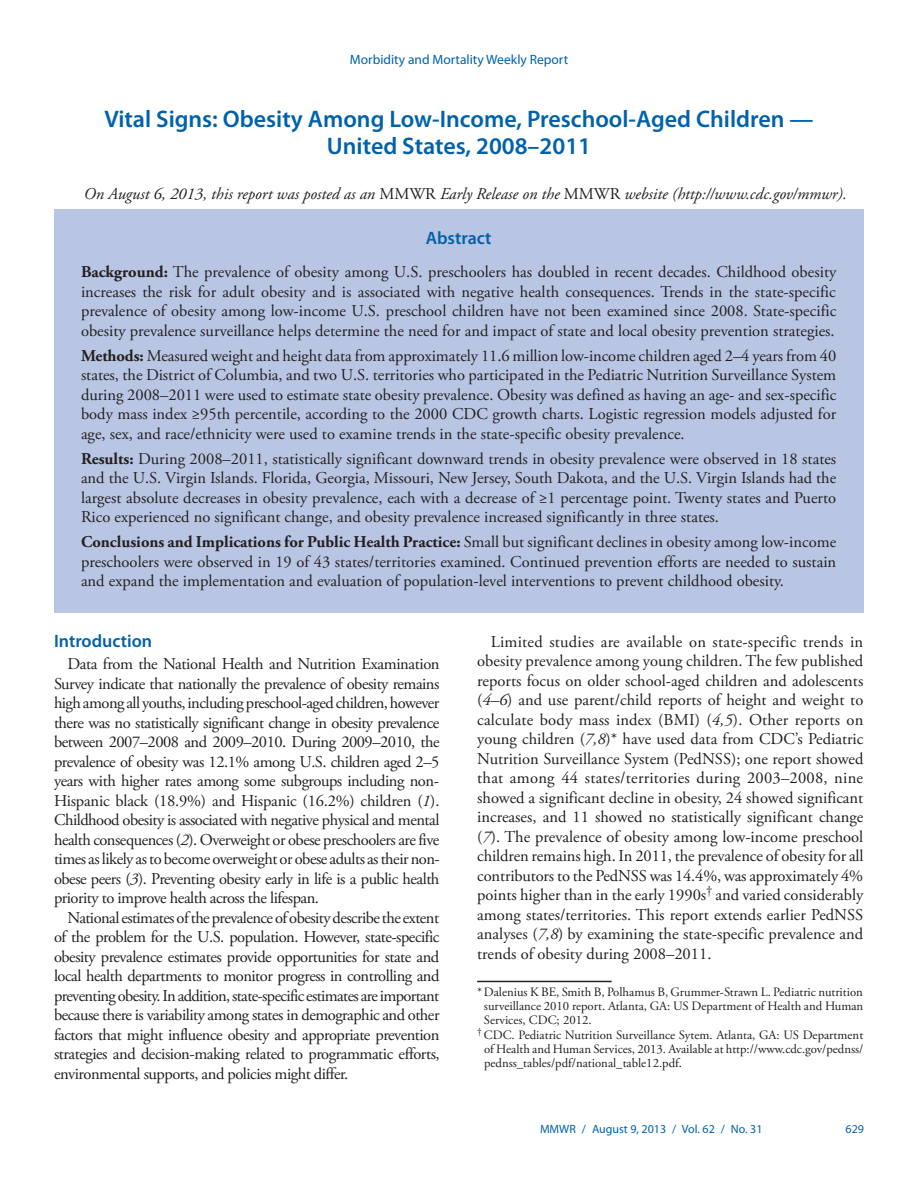
<style>
.page{position:relative;width:918px;height:1188px;background:#fff}
.page>*{position:absolute;margin:0;border:0;box-sizing:border-box;transform-origin:0 0}
.headline{font:600 24px/27px "Myriad Pro";color:#0161ab;text-align:center}
.headline2{font:600 18px "Myriad Pro";color:#0161ab}
.vital_signs_abstract{font:600 18px "Myriad Pro";color:#0161ab}
.body_copy{font:16.5px/19.5px "Adobe Garamond Pro";letter-spacing:-.03em;color:#231f20;text-align:justify}
.vital_signs_abstract-2{font:16.5px/19.5px "Adobe Garamond Pro";color:#231f20;text-align:justify}
.t1{font:italic 16.5px "Adobe Garamond Pro";color:#231f20}
.t2{font:13.5px "Myriad Pro";color:#0161ab}
.footnote_no_rule_tex{font:12.75px/14.2px "Adobe Garamond Pro";color:#231f20;text-align:justify}
.footnote_w_rule_text{font:12.75px/14.2px "Adobe Garamond Pro";color:#231f20;text-align:justify}
.t3{font:12px "Myriad Pro";color:#0161ab}
.s1{font-style:normal}
.s2{font-weight:700}
.s3{font-style:italic}
</style>
<div class="page">
<div style="left:54px;top:209px;width:809px;height:403px;background:#b8c6e3"></div>
<hr style="left:477px;top:981px;width:135px;height:1px;background:#231f20">
<p class="t2" style="left:350px;top:51px;width:220px">Morbidity and Mortality Weekly Report</p>
<p class="headline" style="left:104px;top:105px;width:711px">Vital Signs: Obesity Among Low-Income, Preschool-Aged Children —<br>United States, 2008–2011</p>
<p class="t1" style="left:84px;top:184px;width:765px">On August 6, 2013, this report was posted as an <span class="s1">MMWR</span> Early Release on the <span class="s1">MMWR</span> website (http://www.cdc.gov/mmwr).</p>
<p class="vital_signs_abstract" style="left:426px;top:227px;width:67px">Abstract</p>
<p class="vital_signs_abstract-2" style="left:81px;top:263px;width:757px"><span class="s2">Background:</span> The prevalence of obesity among U.S. preschoolers has doubled in recent decades. Childhood obesity increases the risk for adult obesity and is associated with negative health consequences. Trends in the state-specific prevalence of obesity among low-income U.S. preschool children have not been examined since 2008. State-specific obesity prevalence surveillance helps determine the need for and impact of state and local obesity prevention strategies.</p>
<p class="vital_signs_abstract-2" style="left:81px;top:346px;width:757px"><span class="s2">Methods:</span> Measured weight and height data from approximately 11.6 million low-income children aged 2–4 years from 40 states, the District of Columbia, and two U.S. territories who participated in the Pediatric Nutrition Surveillance System during 2008–2011 were used to estimate state obesity prevalence. Obesity was defined as having an age- and sex-specific body mass index ≥95th percentile, according to the 2000 CDC growth charts. Logistic regression models adjusted for age, sex, and race/ethnicity were used to examine trends in the state-specific obesity prevalence.</p>
<p class="vital_signs_abstract-2" style="left:81px;top:449px;width:757px"><span class="s2">Results:</span> During 2008–2011, statistically significant downward trends in obesity prevalence were observed in 18 states and the U.S. Virgin Islands. Florida, Georgia, Missouri, New Jersey, South Dakota, and the U.S. Virgin Islands had the largest absolute decreases in obesity prevalence, each with a decrease of ≥1 percentage point. Twenty states and Puerto Rico experienced no significant change, and obesity prevalence increased significantly in three states.</p>
<p class="vital_signs_abstract-2" style="left:81px;top:533px;width:757px"><span class="s2">Conclusions and Implications for Public Health Practice:</span> Small but significant declines in obesity among low-income preschoolers were observed in 19 of 43 states/territories examined. Continued prevention efforts are needed to sustain and expand the implementation and evaluation of population-level interventions to prevent childhood obesity.</p>
<p class="headline2" style="left:54px;top:630px;width:100px">Introduction</p>
<p class="body_copy" style="left:54px;top:655px;width:387px;text-indent:13px">Data from the National Health and Nutrition Examination Survey indicate that nationally the prevalence of obesity remains high among all youths, including preschool-aged children, however there was no statistically significant change in obesity prevalence between 2007–2008 and 2009–2010. During 2009–2010, the prevalence of obesity was 12.1% among U.S. children aged 2–5 years with higher rates among some subgroups including non-Hispanic black (18.9%) and Hispanic (16.2%) children (<span class="s3">1</span>).<br>Childhood obesity is associated with negative physical and mental health consequences (<span class="s3">2</span>). Overweight or obese preschoolers are five times as likely as to become overweight or obese adults as their non&shy;obese peers (<span class="s3">3</span>). Preventing obesity early in life is a public health priority to improve health across the lifespan.</p>
<p class="body_copy" style="left:54px;top:908px;width:387px;text-indent:13px">National estimates of the prevalence of obesity describe the extent of the problem for the U.S. population. However, state-specific obesity prevalence estimates provide opportunities for state and local health departments to monitor progress in controlling and preventing obesity. In addition, state-specific estimates are important because there is variability among states in demographic and other factors that might influence obesity and appropriate prevention strategies and decision-making related to programmatic efforts, environmental supports, and policies might differ.</p>
<p class="body_copy" style="left:477px;top:632px;width:388px;text-indent:14px">Limited studies are available on state-specific trends in obesity prevalence among young children. The few published reports focus on older school-aged children and adolescents (<span class="s3">4–6</span>) and use parent/child reports of height and weight to calculate body mass index (BMI) (<span class="s3">4,5</span>). Other reports on young children (<span class="s3">7,8</span>)* have used data from CDC’s Pediatric Nutrition Surveillance System (PedNSS); one report showed that among 44 states/territories during 2003–2008, nine showed a significant decline in obesity, 24 showed significant increases, and 11 showed no statistically significant change (<span class="s3">7</span>). The prevalence of obesity among low-income preschool children remains high. In 2011, the prevalence of obesity for all contributors to the PedNSS was 14.4%, was approximately 4% points higher than in the early 1990s<sup>†</sup> and varied considerably among states/territories. This report extends earlier PedNSS analyses (<span class="s3">7,8</span>) by examining the state-specific prevalence and trends of obesity during 2008–2011.</p>
<p class="footnote_w_rule_text" style="left:484px;top:985px;width:381px;text-indent:-7px">*Dalenius K BE, Smith B, Polhamus B, Grummer-Strawn L. Pediatric nutrition surveillance 2010 report. Atlanta, GA: US Department of Health and Human Services, CDC; 2012.</p>
<p class="footnote_no_rule_tex" style="left:484px;top:1028px;width:381px;text-indent:-7px"><sup>†</sup> CDC. Pediatric Nutrition Surveillance Sytem. Atlanta, GA: US Department of Health and Human Services, 2013. Available at http://www.cdc.gov/pednss/ pednss_tables/pdf/national_table12.pdf.</p>
<p class="t3" style="left:540px;top:1121px;width:224px">MMWR / August 9, 2013 / Vol. 62 / No. 31</p>
<p class="t3" style="left:846px;top:1121px;width:20px">629</p>
</div>
